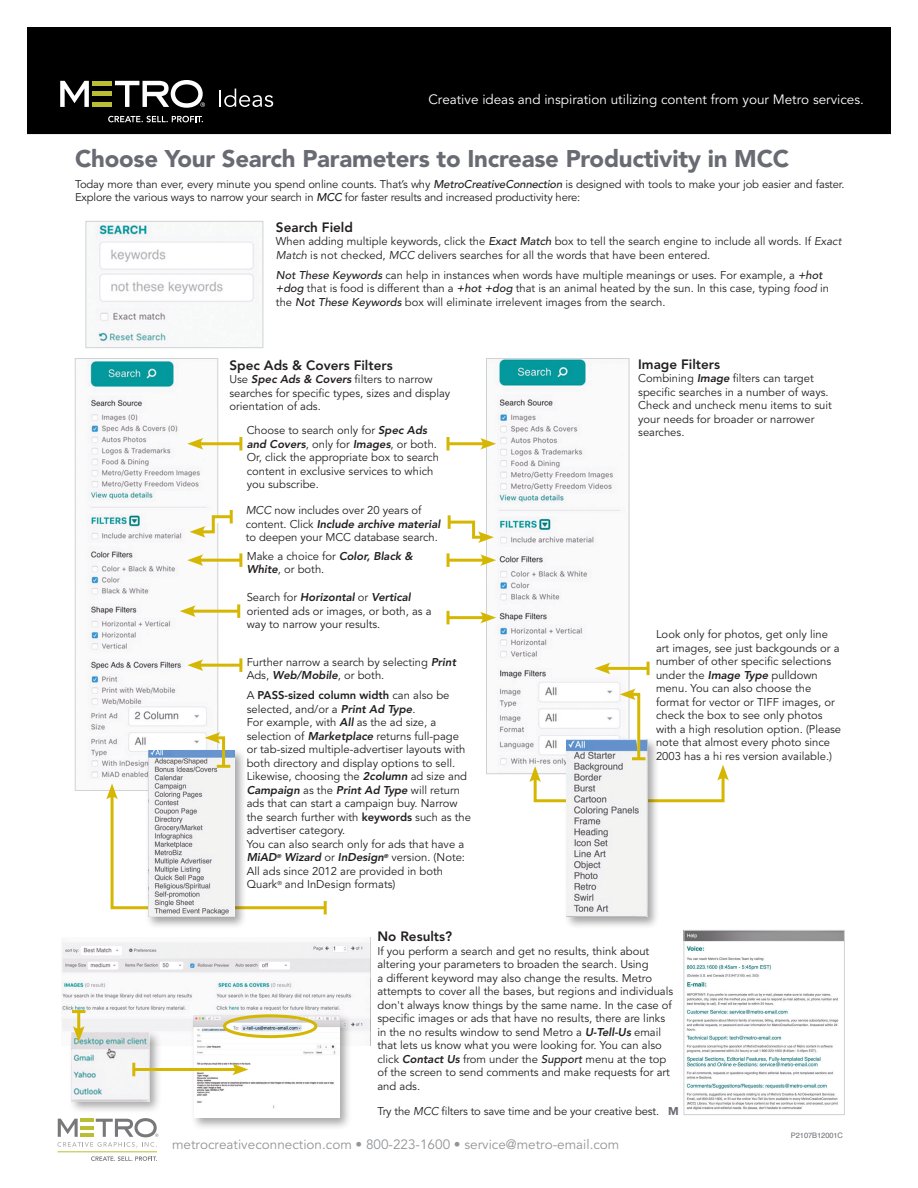
<style>
.page{position:relative;width:918px;height:1188px;background:#fff}
.page>*{position:absolute;margin:0;border:0;box-sizing:border-box;transform-origin:0 0}
.t1{font:900 24px "Avenir LT Std";letter-spacing:-.01em;color:#696b73}
.t2{font:13.5px "Avenir LT Std";color:#fff}
.t3{font:13.5px "Avenir LT Std";color:#939598}
.t4{font:800 13.5px "Avenir LT Std";color:#231f20}
.t5{font:11.25px/13.5px "Avenir LT Std";color:#231f20}
.t6{font:7.5px "Helvetica";letter-spacing:-.01em;color:#696b73}
.s1{font-weight:500;font-style:italic}
.s2{font-style:italic}
.s3{font-weight:800;font-style:italic}
.s4{font-weight:800}
.s5{font-weight:900;color:#696b73}
</style>
<div class="page">
<svg style="left:57px;top:1118px;width:101px;height:29px"></svg>
<svg style="left:91px;top:1156px;width:66px;height:5px"></svg>
<hr style="left:58px;top:1152px;width:99px;height:1px;background:#b9be33">
<div style="left:27px;top:27px;width:864px;height:107px;background:#000"></div>
<hr style="left:92px;top:81px;width:20px;height:4px;background:#b9be33">
<div style="left:92px;top:102px;width:20px;height:5px;background:#b9be33"></div>
<hr style="left:92px;top:92px;width:20px;height:4px;background:#b9be33">
<svg style="left:60px;top:81px;width:29px;height:26px"></svg>
<svg style="left:115px;top:80px;width:90px;height:28px"></svg>
<svg style="left:219px;top:89px;width:54px;height:18px"></svg>
<svg style="left:108px;top:116px;width:95px;height:6px"></svg>
<img style="left:497px;top:360px;width:130px;height:406px">
<div style="left:486px;top:358px;width:143px;height:416px;border:1px solid #d1d2d4"></div>
<img style="left:88px;top:360px;width:128px;height:419px">
<div style="left:75px;top:358px;width:143px;height:433px;border:1px solid #d1d2d4"></div>
<img style="left:62px;top:942px;width:308px;height:89px">
<div style="left:68px;top:1029px;width:94px;height:85px;background:#231f20;opacity:.4"></div>
<img style="left:72px;top:1033px;width:77px;height:68px">
<div style="left:190px;top:1013px;width:162px;height:117px;background:#231f20;opacity:.4"></div>
<img style="left:193px;top:1016px;width:146px;height:102px">
<img style="left:96px;top:224px;width:161px;height:121px">
<div style="left:86px;top:221px;width:177px;height:127px;border:1px solid #d1d2d4"></div>
<hr style="left:190px;top:610px;width:49px;height:3px;background:#d5b703">
<svg style="left:180px;top:605px;width:16px;height:12px"></svg>
<hr style="left:237px;top:604px;width:3px;height:14px;background:#d5b703">
<hr style="left:198px;top:664px;width:43px;height:3px;background:#d5b703">
<svg style="left:187px;top:659px;width:16px;height:12px"></svg>
<hr style="left:239px;top:658px;width:3px;height:14px;background:#d5b703">
<hr style="left:605px;top:667px;width:43px;height:3px;background:#d5b703">
<svg style="left:594px;top:663px;width:17px;height:11px"></svg>
<svg style="left:647px;top:662px;width:3px;height:13px"></svg>
<hr style="left:198px;top:442px;width:43px;height:3px;background:#d5b703">
<svg style="left:187px;top:438px;width:16px;height:12px"></svg>
<hr style="left:239px;top:437px;width:3px;height:14px;background:#d5b703">
<hr style="left:198px;top:559px;width:43px;height:3px;background:#d5b703">
<svg style="left:187px;top:554px;width:16px;height:12px"></svg>
<hr style="left:239px;top:553px;width:3px;height:14px;background:#d5b703">
<hr style="left:448px;top:559px;width:38px;height:3px;background:#d5b703">
<hr style="left:447px;top:553px;width:3px;height:14px;background:#d5b703">
<svg style="left:480px;top:554px;width:16px;height:12px"></svg>
<hr style="left:448px;top:442px;width:38px;height:3px;background:#d5b703">
<hr style="left:447px;top:437px;width:3px;height:14px;background:#d5b703">
<svg style="left:480px;top:438px;width:16px;height:12px"></svg>
<hr style="left:448px;top:616px;width:38px;height:3px;background:#d5b703">
<svg style="left:447px;top:611px;width:3px;height:13px"></svg>
<svg style="left:480px;top:612px;width:16px;height:11px"></svg>
<img style="left:686px;top:932px;width:157px;height:178px">
<div style="left:684px;top:930px;width:161px;height:185px;border:1px solid #d1d2d4"></div>
<hr style="left:77px;top:1012px;width:3px;height:20px;background:#d5b703">
<hr style="left:72px;top:1010px;width:14px;height:3px;background:#d5b703">
<svg style="left:73px;top:1026px;width:12px;height:16px"></svg>
<svg style="left:106px;top:783px;width:221px;height:131px"></svg>
<img style="left:225px;top:1016px;width:91px;height:21px">
<div style="left:223px;top:1014px;width:94px;height:24px;border:3px solid #d5b703;border-radius:50%"></div>
<hr style="left:134px;top:1068px;width:104px;height:3px;background:#d5b703">
<svg style="left:132px;top:1063px;width:3px;height:13px"></svg>
<svg style="left:232px;top:1064px;width:16px;height:11px"></svg>
<hr style="left:448px;top:515px;width:3px;height:14px;background:#d5b703">
<svg style="left:447px;top:519px;width:47px;height:24px"></svg>
<svg style="left:190px;top:510px;width:43px;height:28px"></svg>
<div style="left:564px;top:737px;width:96px;height:192px;background:#231f20;opacity:.4"></div>
<img style="left:567px;top:804px;width:81px;height:113px">
<svg style="left:529px;top:689px;width:200px;height:115px"></svg>
<hr style="left:632px;top:757px;width:14px;height:3px;background:#d5b703">
<div style="left:146px;top:748px;width:101px;height:181px;background:#231f20;opacity:.4"></div>
<img style="left:148px;top:751px;width:87px;height:166px">
<svg style="left:205px;top:732px;width:25px;height:37px"></svg>
<p class="t2" style="left:428px;top:92px;width:437px">Creative ideas and inspiration utilizing content from your Metro services.</p>
<h1 class="t1" style="left:75px;top:144px;width:716px">Choose Your Search Parameters to Increase Productivity in MCC</h1>
<p class="t5" style="left:75px;top:177px;width:771px">Today more than ever, every minute you spend online counts. That’s why <span class="s1">MetroCreativeConnection</span> is designed with tools to make your job easier and faster.<br>Explore the various ways to narrow your search in <span class="s1">MCC</span> for faster results and increased productivity here:</p>
<p class="t4" style="left:276px;top:219px;width:79px">Search Field</p>
<p class="t5" style="left:276px;top:235px;width:567px">When adding multiple keywords, click the <span class="s1">Exact Match</span> box to tell the search engine to include all words. If <span class="s2">Exact<br>Match</span> is not checked, <span class="s2">MCC</span> delivers searches for all the words that have been entered.</p>
<p class="t5" style="left:276px;top:268px;width:555px"><span class="s1">Not These Keywords</span> can help in instances when words have multiple meanings or uses. For example, a <span class="s1">+hot +dog</span> that is food is different than a <span class="s1">+hot +dog</span> that is an animal heated by the sun. In this case, typing <span class="s2">food</span> in the <span class="s1">Not These Keywords</span> box will eliminate irrelevent images from the search.</p>
<p class="t4" style="left:229px;top:357px;width:165px">Spec Ads &amp; Covers Filters</p>
<p class="t5" style="left:229px;top:373px;width:222px">Use <span class="s3">Spec Ads &amp; Covers</span> filters to narrow searches for specific types, sizes and display orientation of ads.</p>
<p class="t5" style="left:247px;top:424px;width:194px">Choose to search only for <span class="s3">Spec Ads and Covers</span>, only for <span class="s3">Images</span>, or both.<br>Or, click the appropriate box to search content in exclusive services to which you subscribe.</p>
<p class="t5" style="left:246px;top:504px;width:196px"><span class="s2">MCC</span> now includes over 20 years of content. Click <span class="s3">Include archive material </span>to deepen your MCC database search.</p>
<p class="t5" style="left:247px;top:549px;width:168px">Make a choice for <span class="s3">Color, Black &amp;<br>White</span>, or both.</p>
<p class="t5" style="left:247px;top:591px;width:186px">Search for <span class="s3">Horizontal</span> or <span class="s3">Vertical </span>oriented ads or images, or both, as a way to narrow your results.</p>
<p class="t5" style="left:247px;top:655px;width:211px">Further narrow a search by selecting <span class="s3">Print<br></span>Ads, <span class="s3">Web/Mobile</span>, or both.</p>
<p class="t5" style="left:247px;top:689px;width:226px">A <span class="s4">PASS-sized column width</span> can also be selected, and/or a <span class="s3">Print Ad Type</span>.<br>For example, with <span class="s3">All</span> as the ad size, a selection of <span class="s3">Marketplace</span> returns full-page or tab-sized multiple-advertiser layouts with both directory and display options to sell.<br>Likewise, choosing the <span class="s3">2column</span> ad size and <span class="s3">Campaign</span> as the <span class="s3">Print Ad Type</span> will return ads that can start a campaign buy. Narrow the search further with <span class="s4">keywords</span> such as the advertiser category.<br>You can also search only for ads that have a <span class="s3">MiAD</span><sup>®</sup> <span class="s3">Wizard</span> or <span class="s3">InDesign</span><sup>®</sup> version. (Note:<br>All ads since 2012 are provided in both Quark<sup>®</sup> and InDesign formats)</p>
<p class="t4" style="left:638px;top:356px;width:84px">Image Filters</p>
<p class="t5" style="left:638px;top:372px;width:195px">Combining <span class="s3">Image</span> filters can target specific searches in a number of ways.<br>Check and uncheck menu items to suit your needs for broader or narrower searches.</p>
<p class="t5" style="left:656px;top:628px;width:187px">Look only for photos, get only line art images, see just backgounds or a number of other specific selections under the <span class="s3">Image Type</span> pulldown menu. You can also choose the format for vector or TIFF images, or check the box to see only photos with a high resolution option. (Please note that almost every photo since 2003 has a hi res version available.)</p>
<p class="t4" style="left:377px;top:928px;width:76px">No Results?</p>
<p class="t5" style="left:377px;top:944px;width:297px">If you perform a search and get no results, think about altering your parameters to broaden the search. Using<br>a different keyword may also change the results. Metro attempts to cover all the bases, but regions and individuals don't always know things by the same name. In the case of specific images or ads that have no results, there are links in the no results window to send Metro a <span class="s3">U-Tell-Us</span> email that lets us know what you were looking for. You can also click <span class="s3">Contact Us</span> from under the <span class="s1">Support</span> menu at the top of the screen to send comments and make requests for art and ads.</p>
<p class="t5" style="left:377px;top:1105px;width:303px">Try the <span class="s2">MCC</span> filters to save time and be your creative best. <span class="s5">M</span></p>
<p class="t3" style="left:172px;top:1137px;width:449px">metrocreativeconnection.com • 800-223-1600 • service@metro-email.com</p>
<p class="t6" style="left:791px;top:1129px;width:54px">P2107B12001C</p>
</div>
